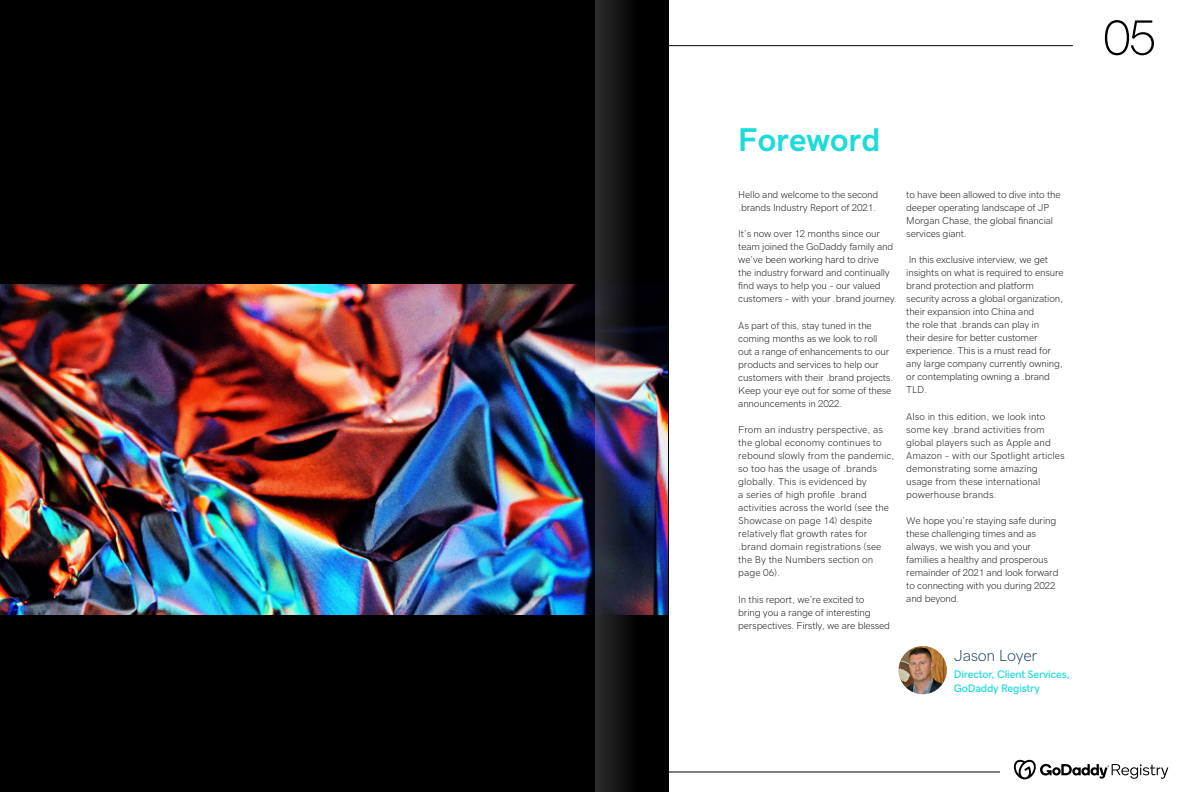
<style>
.page{position:relative;width:1191px;height:792px;background:#fff}
.page>*{position:absolute;margin:0;border:0;box-sizing:border-box;transform-origin:0 0}
.t1{font:300 50px "GD Sherpa";color:#000}
.t2{font:700 33px "GD Sherpa";color:#1bdbdb}
.t3{font:300 16px "GD Sherpa";letter-spacing:-.02em;color:#0d3353}
.t4{font:600 11px/14px "GD Sherpa";letter-spacing:-.02em;color:#1bdbdb}
.t5{font:300 10px/13px "GD Sherpa";letter-spacing:-.02em;color:#000}
.t6{font:300 10px/13px "GD Sherpa";color:#000}
</style>
<div class="page">
<div style="left:0;top:0;width:668px;height:792px;background:#000"></div>
<img style="left:0;top:284px;width:668px;height:331px">
<img style="left:898px;top:646px;width:48px;height:48px;border-radius:24px">
<svg style="left:1013px;top:759px;width:155px;height:20px"></svg>
<hr style="left:595px;top:45px;width:477px;height:1px;background:#000">
<hr style="left:595px;top:772px;width:405px;height:1px;background:#000">
<img style="left:595px;top:0;width:58px;height:792px">
<h2 class="t2" style="left:738px;top:115px;width:144px">Foreword</h2>
<p class="t5" style="left:738px;top:187px;width:142px">Hello and welcome to the second .brands Industry Report of 2021.</p>
<p class="t5" style="left:738px;top:227px;width:160px">It’s now over 12 months since our team joined the GoDaddy family and we’ve been working hard to drive<br>the industry forward and continually find ways to help you – our valued customers – with your .brand journey.</p>
<p class="t5" style="left:738px;top:318px;width:157px">As part of this, stay tuned in the coming months as we look to roll out a range of enhancements to our products and services to help our customers with their .brand projects.<br>Keep your eye out for some of these announcements in 2022.</p>
<p class="t6" style="left:738px;top:423px;width:158px">From an industry perspective, as the global economy continues to rebound slowly from the pandemic, so too has the usage of .brands globally. This is evidenced by<br>a series of high profile .brand activities across the world (see the<br>Showcase on page 14) despite relatively flat growth rates for .brand domain registrations (see the By the Numbers section on page 06).</p>
<p class="t5" style="left:738px;top:592px;width:153px">In this report, we’re excited to<br>bring you a range of interesting perspectives. Firstly, we are blessed</p>
<p class="t5" style="left:906px;top:187px;width:156px">to have been allowed to dive into the deeper operating landscape of JP<br>Morgan Chase, the global financial services giant.</p>
<p class="t5" style="left:906px;top:253px;width:159px">In this exclusive interview, we get insights on what is required to ensure brand protection and platform security across a global organization, their expansion into China and<br>the role that .brands can play in<br>their desire for better customer experience. This is a must read for any large company currently owning, or contemplating owning a .brand<br>TLD.</p>
<p class="t6" style="left:906px;top:409px;width:160px">Also in this edition, we look into some key .brand activities from global players such as Apple and<br>Amazon – with our Spotlight articles demonstrating some amazing usage from these international powerhouse brands.</p>
<p class="t5" style="left:906px;top:514px;width:154px">We hope you’re staying safe during these challenging times and as always, we wish you and your families a healthy and prosperous remainder of 2021 and look forward to connecting with you during 2022 and beyond.</p>
<h3 class="t3" style="left:954px;top:644px;width:85px">Jason Loyer</h3>
<p class="t4" style="left:954px;top:666px;width:118px">Director, Client Services,<br>GoDaddy Registry</p>
<h1 class="t1" style="left:1103px;top:0;width:54px">05</h1>
</div>
